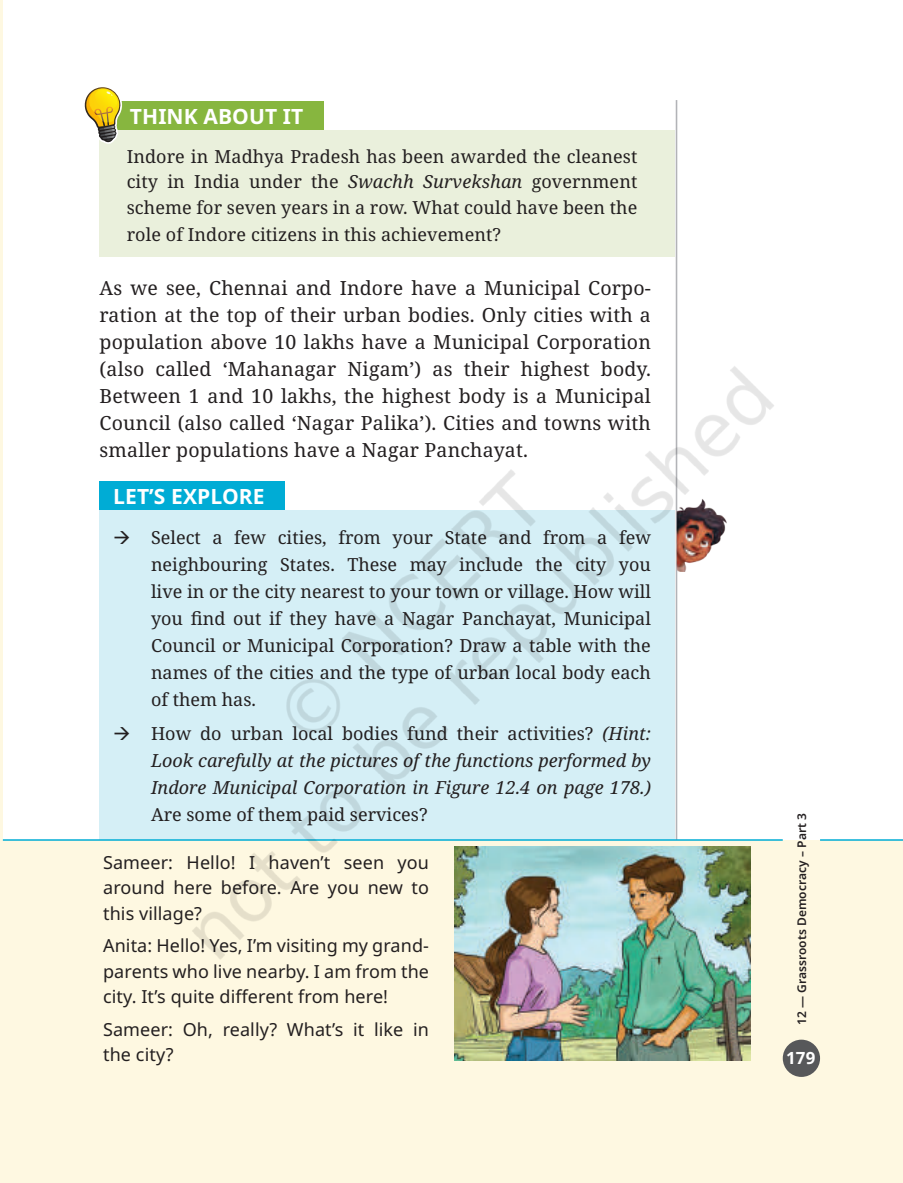
<style>
.page{position:relative;width:903px;height:1183px;background:#fff}
.page>*{position:absolute;margin:0;border:0;box-sizing:border-box;transform-origin:0 0}
.t1{font:700 21px "Noto Sans";letter-spacing:.005em;color:#fff}
.t2{font:19.5px/27px "Noto Serif";letter-spacing:.01em;color:#231f20;text-align:justify}
.t3{font:18px/27px "Noto Serif";color:#231f20;text-align:justify}
.t4{font:18px/25.5px "Noto Sans";letter-spacing:.005em;color:#231f20;text-align:justify}
.t5{font:italic 18px/27px "Noto Serif";color:#231f20;text-align:justify}
.t6{font:700 16.8px "Noto Sans";color:#fff}
.t7{font:600 12px "Noto Sans";letter-spacing:.005em;color:#231f20}
.s1{font-style:italic}
.s2{font-style:normal}
</style>
<div class="page">
<img style="left:0;top:0;width:902px;height:1183px">
<img style="left:88px;top:291px;width:703px;height:702px">
<svg style="left:115px;top:531px;width:14px;height:13px"></svg>
<svg style="left:115px;top:727px;width:14px;height:13px"></svg>
<p class="t1" style="left:130px;top:101px;width:175px">THINK ABOUT IT</p>
<p class="t3" style="left:127px;top:144px;width:512px;line-height:26px">Indore in Madhya Pradesh has been awarded the cleanest city in India under the <span class="s1">Swachh Survekshan</span> government scheme for seven years in a row. What could have been the role of Indore citizens in this achievement?</p>
<p class="t2" style="left:100px;top:275px;width:552px">As we see, Chennai and Indore have a Municipal Corpo&shy;ration at the top of their urban bodies. Only cities with a population above 10 lakhs have a Municipal Corporation (also called ‘Mahanagar Nigam’) as their highest body.<br>Between 1 and 10 lakhs, the highest body is a Municipal Council (also called ‘Nagar Palika’). Cities and towns with smaller populations have a Nagar Panchayat.</p>
<p class="t1" style="left:113px;top:481px;width:153px">LET’S EXPLORE</p>
<p class="t3" style="left:151px;top:525px;width:501px">Select a few cities, from your State and from a few neighbouring States. These may include the city you live in or the city nearest to your town or village. How will you find out if they have a Nagar Panchayat, Municipal Council or Municipal Corporation? Draw a table with the names of the cities and the type of urban local body each of them has.</p>
<p class="t5" style="left:151px;top:721px;width:501px"><span class="s2">How do urban local bodies fund their activities?</span> (Hint:<br>Look carefully at the pictures of the functions performed by Indore Municipal Corporation in Figure 12.4 on page 178.)</p>
<p class="t3" style="left:151px;top:802px;width:278px">Are some of them paid services?</p>
<p class="t4" style="left:103px;top:850px;width:327px">Sameer: Hello! I haven’t seen you around here before. Are you new to this village?</p>
<p class="t4" style="left:103px;top:933px;width:327px">Anita: Hello! Yes, I’m visiting my grand&shy;parents who live nearby. I am from the city. It’s quite different from here!</p>
<p class="t4" style="left:103px;top:1017px;width:327px">Sameer: Oh, really? What’s it like in the city?</p>
<p class="t7" style="left:793px;top:1025px;width:214px;rotate:-90deg">12 ― Grassroots Democracy – Part 3</p>
<p class="t6" style="left:786px;top:1046px;width:31px">179</p>
</div>
